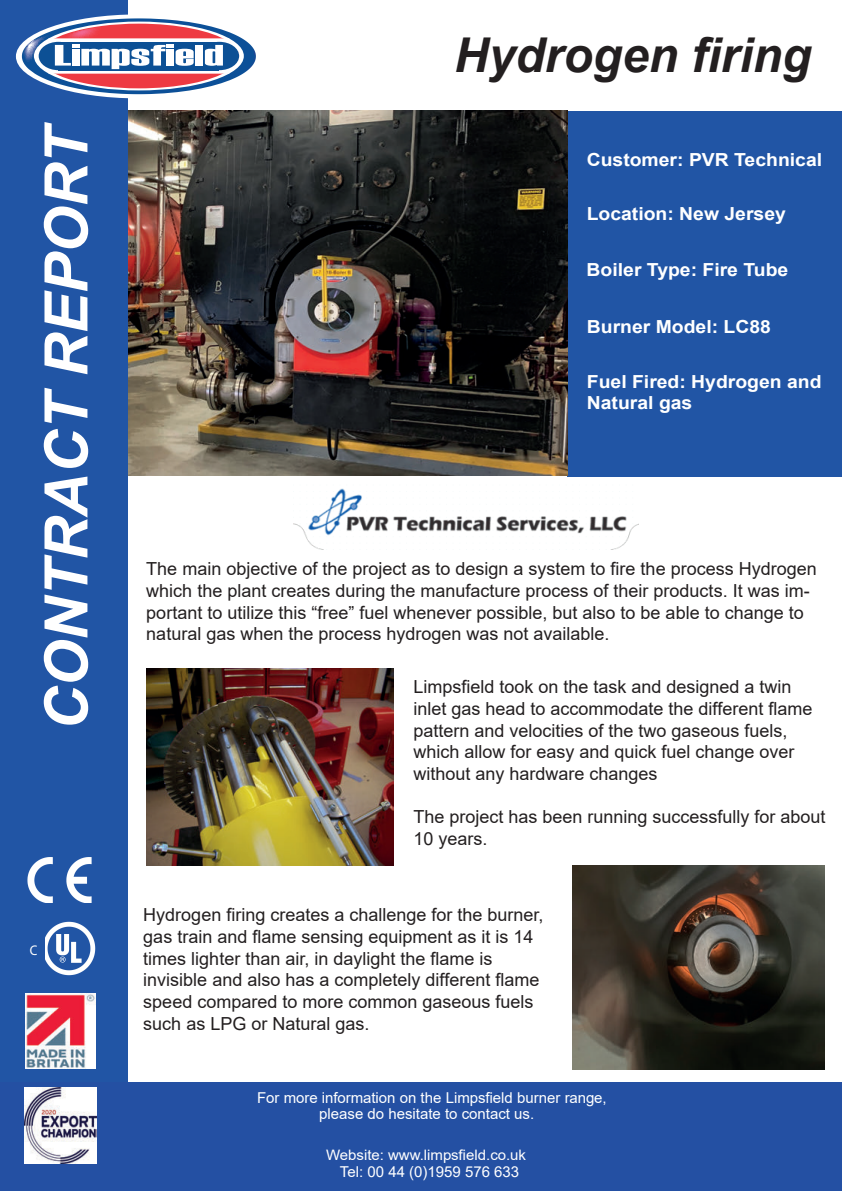
<style>
.page{position:relative;width:842px;height:1191px;background:#fff}
.page>*{position:absolute;margin:0;border:0;box-sizing:border-box;transform-origin:0 0}
.t1{font:italic 700 60px "Arial";color:#fff}
.t2{font:italic 700 48px "Arial";color:#231f20}
.t3{font:18px/21.6px "Arial";color:#231f20}
.t4{font:700 18px/21.6px "Arial";color:#fff;scale:1.08 1}
.t5{font:15px "Arial";color:#fff}
.t6{font:14.4px "Arial";color:#fff;scale:1.04 1}
.t7{font:700 14px "Myriad Pro";color:#fff;scale:.94 1}
</style>
<div class="page">
<div style="left:1px;top:1082px;width:841px;height:109px;background:#2450a3"></div>
<div style="left:0;top:1px;width:128px;height:1081px;background:#2155a5"></div>
<div style="left:16px;top:14px;width:244px;height:84px;background:#fff;border-radius:50%"></div>
<div style="left:567px;top:111px;width:275px;height:365px;background:#2155a5"></div>
<img style="left:27px;top:857px;width:65px;height:45px">
<img style="left:45px;top:921px;width:51px;height:55px">
<img style="left:129px;top:111px;width:438px;height:364px">
<img style="left:293px;top:488px;width:345px;height:61px">
<img style="left:572px;top:866px;width:253px;height:203px">
<img style="left:147px;top:669px;width:247px;height:197px">
<img style="left:26px;top:993px;width:69px;height:75px">
<img style="left:24px;top:1087px;width:73px;height:76px">
<svg style="left:22px;top:18px;width:234px;height:76px"></svg>
<h1 class="t1" style="left:26px;top:730px;width:610px;rotate:-90deg">CONTRACT REPORT</h1>
<p class="t7" style="left:30px;top:941px;width:10px">C</p>
<h2 class="t2" style="left:454px;top:23px;width:359px">Hydrogen firing</h2>
<p class="t4" style="left:587px;top:149px;width:219px">Customer: PVR Technical</p>
<p class="t4" style="left:587px;top:203px;width:186px">Location: New Jersey</p>
<p class="t4" style="left:587px;top:259px;width:188px">Boiler Type: Fire Tube</p>
<p class="t4" style="left:587px;top:316px;width:172px">Burner Model: LC88</p>
<p class="t4" style="left:587px;top:371px;width:219px">Fuel Fired: Hydrogen and<br>Natural gas</p>
<p class="t3" style="left:146px;top:558px;width:672px">The main objective of the project as to design a system to fire the process Hydrogen which the plant creates during the manufacture process of their products. It was im&shy;portant to utilize this “free” fuel whenever possible, but also to be able to change to natural gas when the process hydrogen was not available.</p>
<p class="t3" style="left:413px;top:676px;width:401px">Limpsfield took on the task and designed a twin inlet gas head to accommodate the different flame pattern and velocities of the two gaseous fuels, which allow for easy and quick fuel change over without any hardware changes</p>
<p class="t3" style="left:413px;top:806px;width:414px">The project has been running successfully for about<br>10 years.</p>
<p class="t3" style="left:143px;top:904px;width:402px">Hydrogen firing creates a challenge for the burner, gas train and flame sensing equipment as it is 14 times lighter than air, in daylight the flame is invisible and also has a completely different flame speed compared to more common gaseous fuels such as LPG or Natural gas.</p>
<p class="t5" style="left:257px;top:1087px;width:351px">For more information on the Limpsfield burner range,</p>
<p class="t5" style="left:319px;top:1103px;width:217px">please do hesitate to contact us.</p>
<p class="t6" style="left:326px;top:1145px;width:194px">Website: www.limpsfield.co.uk</p>
<p class="t5" style="left:340px;top:1161px;width:181px">Tel: 00 44 (0)1959 576 633</p>
</div>
